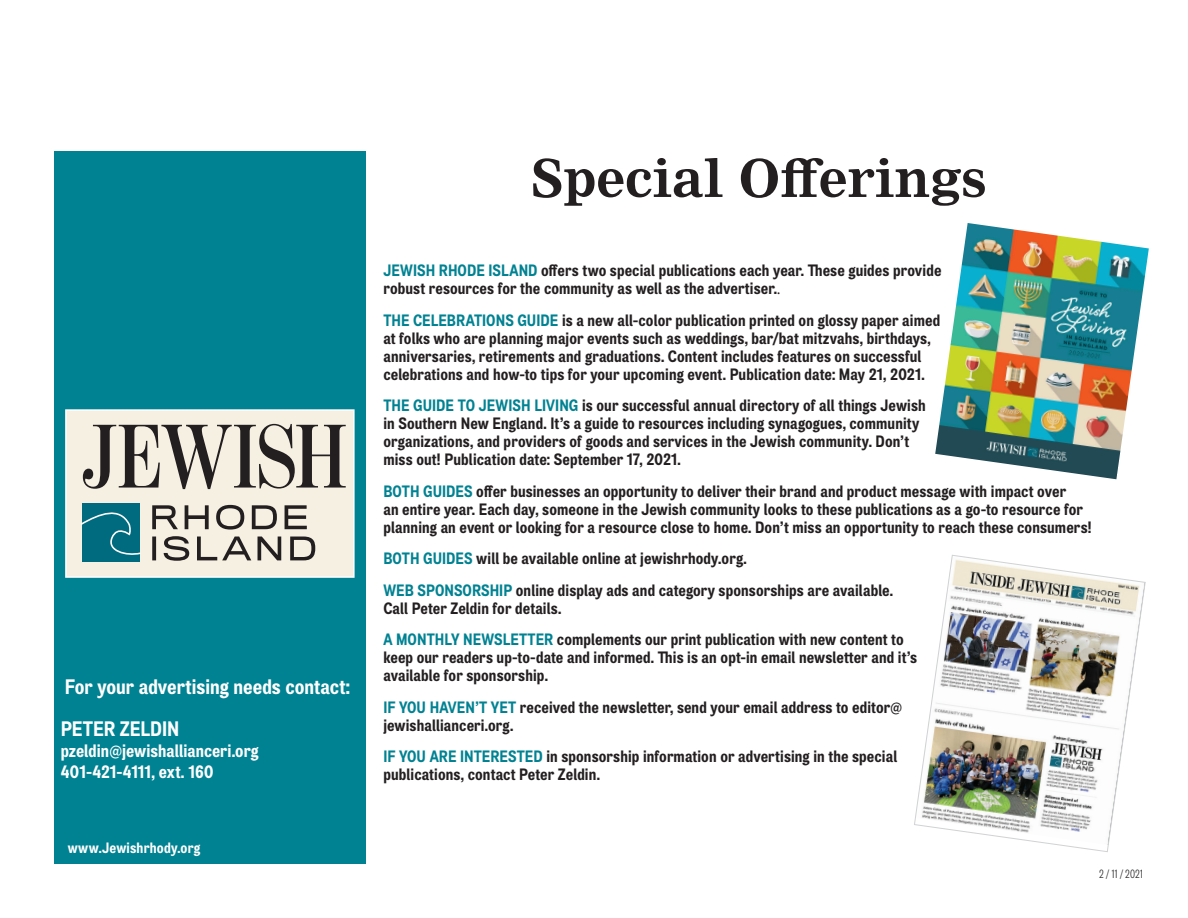
<style>
.page{position:relative;width:1188px;height:918px;background:#fff}
.page>*{position:absolute;margin:0;border:0;box-sizing:border-box;transform-origin:0 0}
.t1{font:700 51px "Nimrod MT Std";color:#231f20}
.t2{font:700 21px "Air Condensed";color:#fff}
.t3{font:700 18px "Air Condensed";color:#fff}
.BODY_TEXT{font:700 16.5px/18px "Air Condensed";letter-spacing:.005em;color:#231f20}
.t4{font:700 15px "Air Condensed";letter-spacing:.015em;color:#fff}
.t5{font:300 12px "Air Compressed";letter-spacing:.005em;color:#231f20}
.s1{color:#008292}
.s2{font-family:"Minion Pro";font-weight:400}
</style>
<div class="page">
<div style="left:54px;top:151px;width:311px;height:713px;background:#008292"></div>
<div style="left:66px;top:410px;width:288px;height:167px;background:#f6f0e2"></div>
<div style="left:82px;top:504px;width:58px;height:58px;background:#006a7e"></div>
<svg style="left:81px;top:512px;width:60px;height:43px"></svg>
<svg style="left:152px;top:536px;width:163px;height:25px"></svg>
<svg style="left:152px;top:505px;width:155px;height:25px"></svg>
<svg style="left:83px;top:424px;width:263px;height:65px"></svg>
<div style="left:65px;top:409px;width:290px;height:169px;border:2px solid #fff"></div>
<img style="left:935px;top:223px;width:214px;height:256px">
<img style="left:914px;top:555px;width:232px;height:297px">
<p class="t2" style="left:65px;top:674px;width:287px">For your advertising needs contact:</p>
<p class="t2" style="left:61px;top:716px;width:120px">PETER ZELDIN</p>
<p class="t3" style="left:61px;top:740px;width:199px">pzeldin@jewishallianceri.org</p>
<p class="t3" style="left:61px;top:761px;width:155px">401-421-4111, ext. 160</p>
<p class="t4" style="left:68px;top:839px;width:134px">www.Jewishrhody.org</p>
<p class="t1" style="left:530px;top:144px;width:458px">Special Offerings</p>
<p class="BODY_TEXT" style="left:383px;top:262px;width:560px"><span class="s1">JEWISH RHODE ISLAND</span> offers two special publications each year. These guides provide robust resources for the community as well as the advertiser.<span class="s2">.</span></p>
<p class="BODY_TEXT" style="left:383px;top:311px;width:558px"><span class="s1">THE CELEBRATIONS GUIDE</span> is a new all-color publication printed on glossy paper aimed at folks who are planning major events such as weddings, bar/bat mitzvahs, birthdays, anniversaries, retirements and graduations. Content includes features on successful celebrations and how-to tips for your upcoming event. Publication date: May 21, 2021.</p>
<p class="BODY_TEXT" style="left:383px;top:397px;width:544px"><span class="s1">THE GUIDE TO JEWISH LIVING</span> is our successful annual directory of all things Jewish in Southern New England. It’s a guide to resources including synagogues, community organizations, and providers of goods and services in the Jewish community. Don’t miss out! Publication date: September 17, 2021.</p>
<p class="BODY_TEXT" style="left:383px;top:482px;width:710px"><span class="s1">BOTH GUIDES</span> offer businesses an opportunity to deliver their brand and product message with impact over<br>an entire year. Each day, someone in the Jewish community looks to these publications as a go-to resource for planning an event or looking for a resource close to home. Don’t miss an opportunity to reach these consumers!</p>
<p class="BODY_TEXT" style="left:383px;top:550px;width:365px"><span class="s1">BOTH GUIDES</span> will be available online at jewishrhody.org.</p>
<p class="BODY_TEXT" style="left:383px;top:581px;width:511px"><span class="s1">WEB SPONSORSHIP</span> online display ads and category sponsorships are available.</p>
<p class="BODY_TEXT" style="left:383px;top:599px;width:180px">Call Peter Zeldin for details.</p>
<p class="BODY_TEXT" style="left:383px;top:631px;width:535px"><span class="s1">A MONTHLY NEWSLETTER</span> complements our print publication with new content to keep our readers up-to-date and informed. This is an opt-in email newsletter and it’s available for sponsorship.</p>
<p class="BODY_TEXT" style="left:383px;top:698px;width:521px"><span class="s1">IF YOU HAVEN’T YET</span> received the newsletter, send your email address to editor@ jewishallianceri.org.</p>
<p class="BODY_TEXT" style="left:383px;top:748px;width:515px"><span class="s1">IF YOU ARE INTERESTED</span> in sponsorship information or advertising in the special publications, contact Peter Zeldin.</p>
<p class="t5" style="left:1099px;top:868px;width:45px">2 / 11 / 2021</p>
</div>
